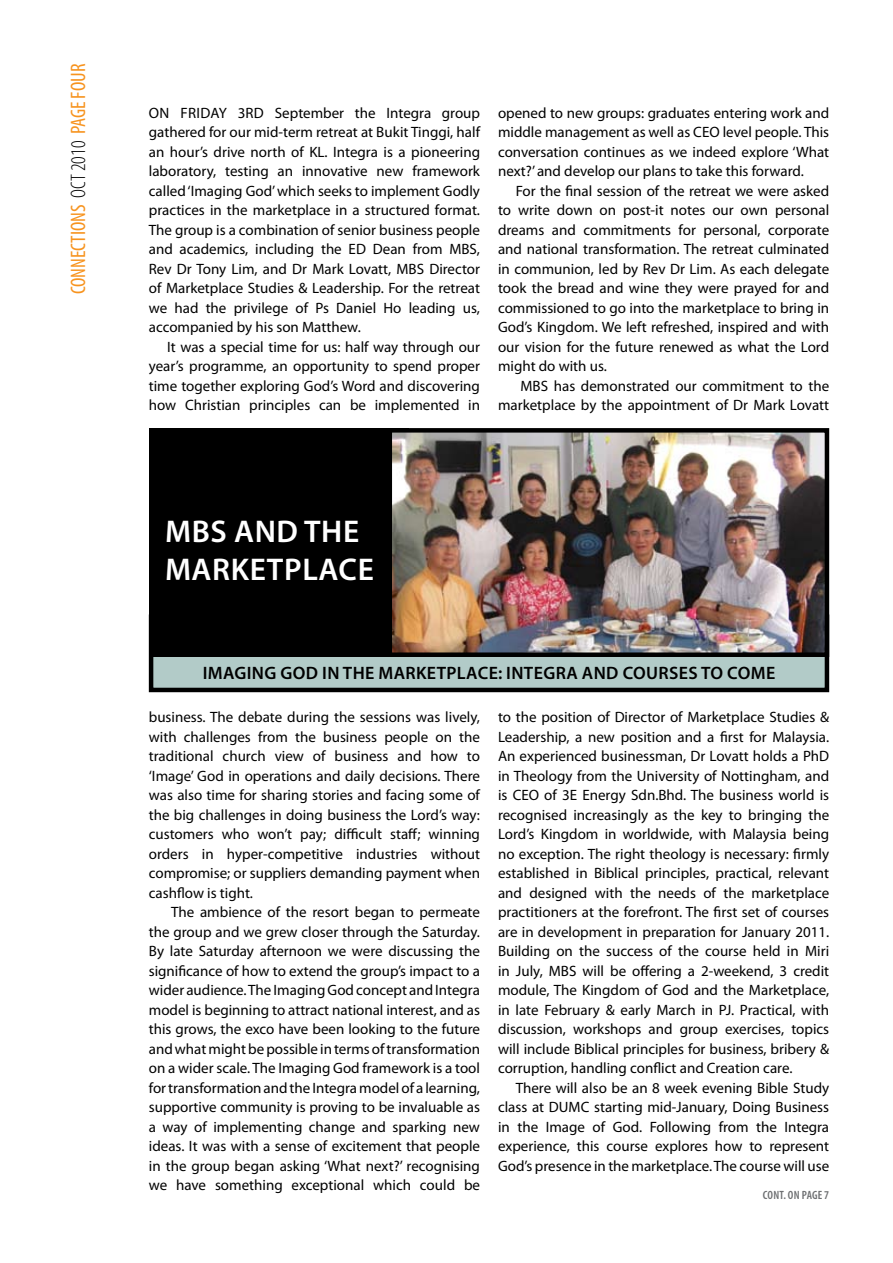
<style>
.page{position:relative;width:893px;height:1263px;background:#fff}
.page>*{position:absolute;margin:0;border:0;box-sizing:border-box;transform-origin:0 0}
.t1{font:600 31.5px/37.8px "Myriad Pro";letter-spacing:.02em;color:#fff}
.t2{font:condensed 21px "Myriad Pro";color:#f7931e}
.t3{font:600 18px "Myriad Pro";letter-spacing:.02em;color:#000}
.t4{font:15px/19.5px "Myriad Pro";color:#000;text-align:justify}
.t5{font:600 condensed 12px "Myriad Pro";color:#6d6f71}
.s1{font-weight:300;color:#000}
</style>
<div class="page">
<div style="left:151px;top:617px;width:676px;height:73px;background:#b2cbc8"></div>
<div style="left:149px;top:614px;width:680px;height:78px;border:4px solid #000"></div>
<div style="left:149px;top:428px;width:259px;height:229px;background:#000"></div>
<img style="left:393px;top:433px;width:431px;height:219px">
<div style="left:388px;top:428px;width:441px;height:229px;border:4px solid #000"></div>
<h2 class="t2" style="left:66px;top:294px;width:231px;rotate:-90deg">CONNECTIONS <span class="s1">OCT 2010</span> PAGE FOUR</h2>
<p class="t4" style="left:149px;top:103px;width:333px;text-indent:126px">September the Integra group gathered for our mid-term retreat at Bukit Tinggi, half an hour’s drive north of KL. Integra is a pioneering laboratory, testing an innovative new framework called ‘Imaging God’ which seeks to implement Godly practices in the marketplace in a structured format.<br>The group is a combination of senior business people and academics, including the ED Dean from MBS, Rev Dr Tony Lim, and Dr Mark Lovatt, MBS Director of Marketplace Studies &amp; Leadership. For the retreat we had the privilege of Ps Daniel Ho leading us, accompanied by his son Matthew.</p>
<p class="t4" style="left:149px;top:337px;width:333px;text-indent:18px">It was a special time for us: half way through our year’s programme, an opportunity to spend proper time together exploring God’s Word and discovering how Christian principles can be implemented in</p>
<p class="t4" style="left:149px;top:103px;width:48px">On Friday</p>
<p class="t4" style="left:238px;top:103px;width:18px">3rd</p>
<p class="t4" style="left:498px;top:103px;width:333px">opened to new groups: graduates entering work and middle management as well as CEO level people. This conversation continues as we indeed explore ‘What next?’ and develop our plans to take this forward.</p>
<p class="t4" style="left:498px;top:181px;width:333px;text-indent:18px">For the final session of the retreat we were asked to write down on post-it notes our own personal dreams and commitments for personal, corporate and national transformation. The retreat culminated in communion, led by Rev Dr Lim. As each delegate took the bread and wine they were prayed for and commissioned to go into the marketplace to bring in God’s Kingdom. We left refreshed, inspired and with our vision for the future renewed as what the Lord might do with us.</p>
<p class="t4" style="left:498px;top:376px;width:333px;text-align:right">MBS has demonstrated our commitment to the marketplace by the appointment of Dr Mark Lovatt</p>
<h1 class="t1" style="left:165px;top:511px;width:210px">MBS AND THE<br>MARKETPLACE</h1>
<p class="t3" style="left:203px;top:661px;width:574px">IMAGING GOD IN THE MARKETPLACE: INTEGRA AND COURSES TO COME</p>
<p class="t4" style="left:149px;top:707px;width:333px">business. The debate during the sessions was lively, with challenges from the business people on the traditional church view of business and how to ‘Image’ God in operations and daily decisions. There was also time for sharing stories and facing some of the big challenges in doing business the Lord’s way: customers who won’t pay; difficult staff; winning orders in hyper-competitive industries without compromise; or suppliers demanding payment when cashflow is tight.</p>
<p class="t4" style="left:149px;top:902px;width:333px;text-indent:22px">The ambience of the resort began to permeate the group and we grew closer through the Saturday.<br>By late Saturday afternoon we were discussing the significance of how to extend the group’s impact to a wider audience. The Imaging God concept and Integra model is beginning to attract national interest, and as this grows, the exco have been looking to the future and what might be possible in terms of transformation on a wider scale. The Imaging God framework is a tool for transformation and the Integra model of a learning, supportive community is proving to be invaluable as a way of implementing change and sparking new ideas. It was with a sense of excitement that people in the group began asking ‘What next?’ recognising we have something exceptional which could be</p>
<p class="t4" style="left:498px;top:707px;width:333px">to the position of Director of Marketplace Studies &amp; Leadership, a new position and a first for Malaysia.<br>An experienced businessman, Dr Lovatt holds a PhD in Theology from the University of Nottingham, and is CEO of 3E Energy Sdn.Bhd. The business world is recognised increasingly as the key to bringing the Lord’s Kingdom in worldwide, with Malaysia being no exception. The right theology is necessary: firmly established in Biblical principles, practical, relevant and designed with the needs of the marketplace practitioners at the forefront. The first set of courses are in development in preparation for January 2011.<br>Building on the success of the course held in Miri in July, MBS will be offering a 2-weekend, 3 credit module, The Kingdom of God and the Marketplace, in late February &amp; early March in PJ. Practical, with discussion, workshops and group exercises, topics will include Biblical principles for business, bribery &amp; corruption, handling conflict and Creation care.</p>
<p class="t4" style="left:498px;top:1078px;width:333px;text-indent:18px">There will also be an 8 week evening Bible Study class at DUMC starting mid-January, Doing Business in the Image of God. Following from the Integra experience, this course explores how to represent God’s presence in the marketplace. The course will use</p>
<p class="t5" style="left:763px;top:1188px;width:68px">CONT. ON PAGE 7</p>
</div>
